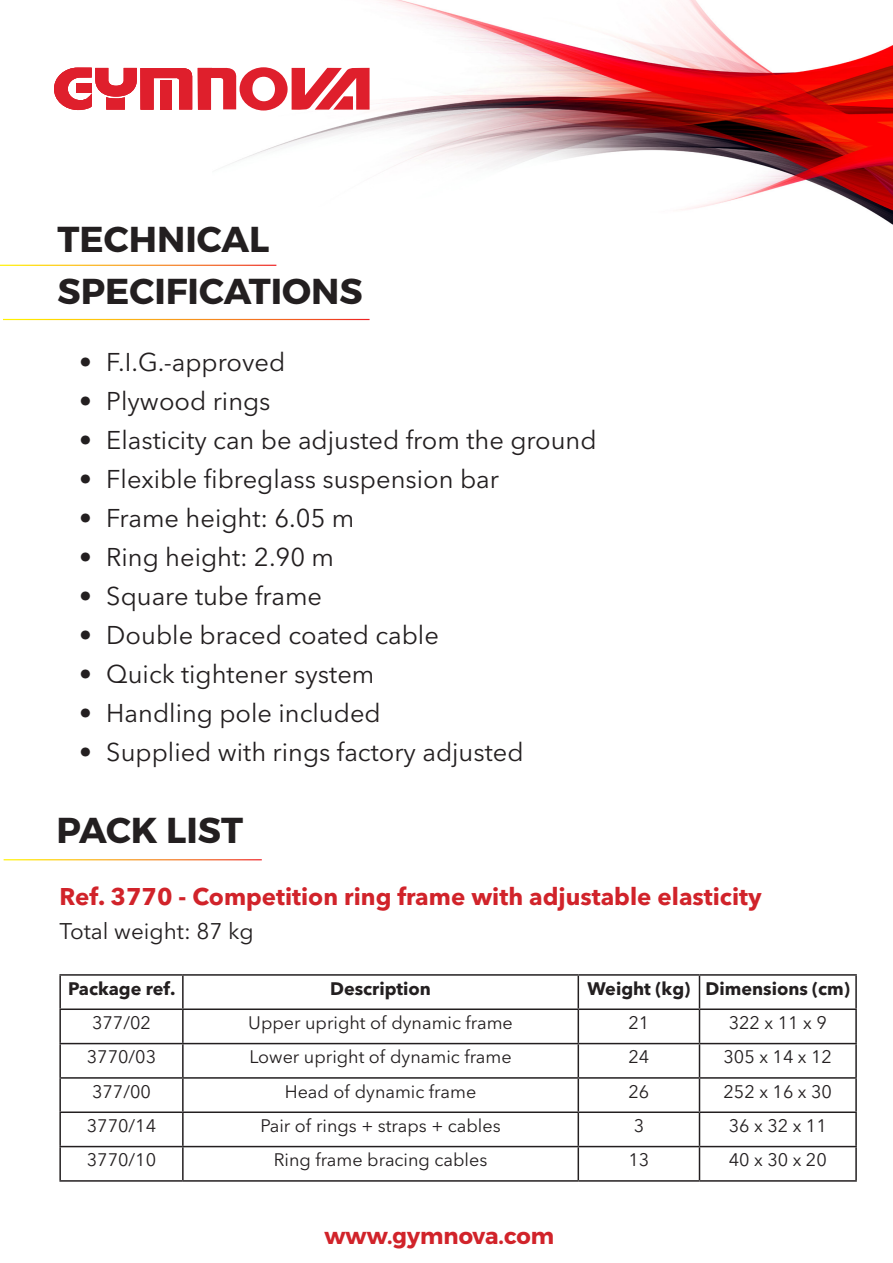
<style>
.page{position:relative;width:893px;height:1263px;background:#fff}
.page>*{position:absolute;margin:0;border:0;box-sizing:border-box;transform-origin:0 0}
.t1{font:700 36px/52.5px "Montserrat";color:#231f20}
.t2{font:25.5px "Avenir Next LT Pro";color:#231f20}
.t3{font:700 24px "Avenir Next LT Pro";color:#d1232a}
.t4{font:22.5px "Avenir Next LT Pro";color:#231f20}
.t5{font:700 22.5px "Montserrat";color:#d1232a}
.t6{font:18px "Avenir Next LT Pro";color:#231f20}
.t7{font:700 18px "Avenir Next LT Pro";color:#231f20}
</style>
<div class="page">
<img style="left:231px;top:0;width:662px;height:225px">
<svg style="left:54px;top:68px;width:138px;height:42px"></svg>
<svg style="left:198px;top:67px;width:172px;height:44px"></svg>
<hr style="left:59px;top:974px;width:124px;height:2px;background:#231f20">
<hr style="left:59px;top:976px;width:2px;height:32px;background:#231f20">
<hr style="left:183px;top:974px;width:395px;height:2px;background:#231f20">
<hr style="left:182px;top:976px;width:2px;height:32px;background:#231f20">
<hr style="left:578px;top:974px;width:121px;height:2px;background:#231f20">
<hr style="left:578px;top:976px;width:1px;height:32px;background:#231f20">
<hr style="left:699px;top:974px;width:158px;height:2px;background:#231f20">
<hr style="left:699px;top:976px;width:1px;height:32px;background:#231f20">
<hr style="left:855px;top:976px;width:2px;height:32px;background:#231f20">
<hr style="left:59px;top:1008px;width:124px;height:2px;background:#231f20">
<hr style="left:59px;top:1010px;width:2px;height:33px;background:#231f20">
<hr style="left:183px;top:1008px;width:395px;height:2px;background:#231f20">
<hr style="left:182px;top:1010px;width:2px;height:33px;background:#231f20">
<hr style="left:578px;top:1008px;width:121px;height:2px;background:#231f20">
<hr style="left:578px;top:1010px;width:1px;height:33px;background:#231f20">
<hr style="left:699px;top:1008px;width:158px;height:2px;background:#231f20">
<hr style="left:699px;top:1010px;width:1px;height:33px;background:#231f20">
<hr style="left:855px;top:1010px;width:2px;height:33px;background:#231f20">
<hr style="left:59px;top:1043px;width:124px;height:1px;background:#231f20">
<hr style="left:59px;top:1044px;width:2px;height:33px;background:#231f20">
<hr style="left:183px;top:1043px;width:395px;height:1px;background:#231f20">
<hr style="left:182px;top:1044px;width:2px;height:33px;background:#231f20">
<hr style="left:578px;top:1043px;width:121px;height:1px;background:#231f20">
<hr style="left:578px;top:1044px;width:1px;height:33px;background:#231f20">
<hr style="left:699px;top:1043px;width:158px;height:1px;background:#231f20">
<hr style="left:699px;top:1044px;width:1px;height:33px;background:#231f20">
<hr style="left:855px;top:1044px;width:2px;height:33px;background:#231f20">
<hr style="left:59px;top:1077px;width:124px;height:2px;background:#231f20">
<hr style="left:59px;top:1079px;width:2px;height:32px;background:#231f20">
<hr style="left:183px;top:1077px;width:395px;height:2px;background:#231f20">
<hr style="left:182px;top:1079px;width:2px;height:32px;background:#231f20">
<hr style="left:578px;top:1077px;width:121px;height:2px;background:#231f20">
<hr style="left:578px;top:1079px;width:1px;height:32px;background:#231f20">
<hr style="left:699px;top:1077px;width:158px;height:2px;background:#231f20">
<hr style="left:699px;top:1079px;width:1px;height:32px;background:#231f20">
<hr style="left:855px;top:1079px;width:2px;height:32px;background:#231f20">
<hr style="left:59px;top:1111px;width:124px;height:2px;background:#231f20">
<hr style="left:59px;top:1113px;width:2px;height:33px;background:#231f20">
<hr style="left:183px;top:1111px;width:395px;height:2px;background:#231f20">
<hr style="left:182px;top:1113px;width:2px;height:33px;background:#231f20">
<hr style="left:578px;top:1111px;width:121px;height:2px;background:#231f20">
<hr style="left:578px;top:1113px;width:1px;height:33px;background:#231f20">
<hr style="left:699px;top:1111px;width:158px;height:2px;background:#231f20">
<hr style="left:699px;top:1113px;width:1px;height:33px;background:#231f20">
<hr style="left:855px;top:1113px;width:2px;height:33px;background:#231f20">
<hr style="left:59px;top:1146px;width:124px;height:1px;background:#231f20">
<hr style="left:59px;top:1147px;width:2px;height:33px;background:#231f20">
<hr style="left:183px;top:1146px;width:395px;height:1px;background:#231f20">
<hr style="left:182px;top:1147px;width:2px;height:33px;background:#231f20">
<hr style="left:578px;top:1146px;width:121px;height:1px;background:#231f20">
<hr style="left:578px;top:1147px;width:1px;height:33px;background:#231f20">
<hr style="left:699px;top:1146px;width:158px;height:1px;background:#231f20">
<hr style="left:699px;top:1147px;width:1px;height:33px;background:#231f20">
<hr style="left:855px;top:1147px;width:2px;height:33px;background:#231f20">
<hr style="left:59px;top:1180px;width:124px;height:2px;background:#231f20">
<hr style="left:183px;top:1180px;width:395px;height:2px;background:#231f20">
<hr style="left:578px;top:1180px;width:121px;height:2px;background:#231f20">
<hr style="left:699px;top:1180px;width:158px;height:2px;background:#231f20">
<p class="t1" style="left:58px;top:213px;width:307px">TECHNICAL<br>SPECIFICATIONS</p>
<p class="t2" style="left:79px;top:347px;width:208px">• F.I.G.-approved</p>
<p class="t2" style="left:79px;top:386px;width:193px">• Plywood rings</p>
<p class="t2" style="left:79px;top:425px;width:519px">• Elasticity can be adjusted from the ground</p>
<p class="t2" style="left:79px;top:464px;width:421px">• Flexible fibreglass suspension bar</p>
<p class="t2" style="left:79px;top:503px;width:277px">• Frame height: 6.05 m</p>
<p class="t2" style="left:79px;top:542px;width:256px">• Ring height: 2.90 m</p>
<p class="t2" style="left:79px;top:581px;width:244px">• Square tube frame</p>
<p class="t2" style="left:79px;top:620px;width:361px">• Double braced coated cable</p>
<p class="t2" style="left:79px;top:659px;width:297px">• Quick tightener system</p>
<p class="t2" style="left:79px;top:698px;width:303px">• Handling pole included</p>
<p class="t2" style="left:79px;top:737px;width:446px">• Supplied with rings factory adjusted</p>
<p class="t1" style="left:56px;top:804px;width:188px">PACK LIST</p>
<p class="t3" style="left:59px;top:882px;width:704px">Ref. 3770 - Competition ring frame with adjustable elasticity</p>
<p class="t4" style="left:59px;top:918px;width:196px">Total weight: 87 kg</p>
<p class="t7" style="left:68px;top:977px;width:109px">Package ref.</p>
<p class="t7" style="left:330px;top:977px;width:102px">Description</p>
<p class="t7" style="left:587px;top:977px;width:104px">Weight (kg)</p>
<p class="t7" style="left:705px;top:977px;width:146px">Dimensions (cm)</p>
<p class="t6" style="left:92px;top:1012px;width:60px">377/02</p>
<p class="t6" style="left:248px;top:1012px;width:266px">Upper upright of dynamic frame</p>
<p class="t6" style="left:628px;top:1012px;width:22px">21</p>
<p class="t6" style="left:729px;top:1012px;width:100px">322 x 11 x 9</p>
<p class="t6" style="left:87px;top:1046px;width:71px">3770/03</p>
<p class="t6" style="left:249px;top:1046px;width:264px">Lower upright of dynamic frame</p>
<p class="t6" style="left:628px;top:1046px;width:22px">24</p>
<p class="t6" style="left:723px;top:1046px;width:110px">305 x 14 x 12</p>
<p class="t6" style="left:92px;top:1080px;width:60px">377/00</p>
<p class="t6" style="left:285px;top:1080px;width:193px">Head of dynamic frame</p>
<p class="t6" style="left:628px;top:1080px;width:22px">26</p>
<p class="t6" style="left:723px;top:1080px;width:110px">252 x 16 x 30</p>
<p class="t6" style="left:87px;top:1115px;width:71px">3770/14</p>
<p class="t6" style="left:260px;top:1115px;width:242px">Pair of rings + straps + cables</p>
<p class="t6" style="left:634px;top:1115px;width:12px">3</p>
<p class="t6" style="left:729px;top:1115px;width:100px">36 x 32 x 11</p>
<p class="t6" style="left:87px;top:1149px;width:71px">3770/10</p>
<p class="t6" style="left:274px;top:1149px;width:215px">Ring frame bracing cables</p>
<p class="t6" style="left:628px;top:1149px;width:22px">13</p>
<p class="t6" style="left:729px;top:1149px;width:100px">40 x 30 x 20</p>
<p class="t5" style="left:324px;top:1222px;width:231px">www.gymnova.com</p>
</div>
